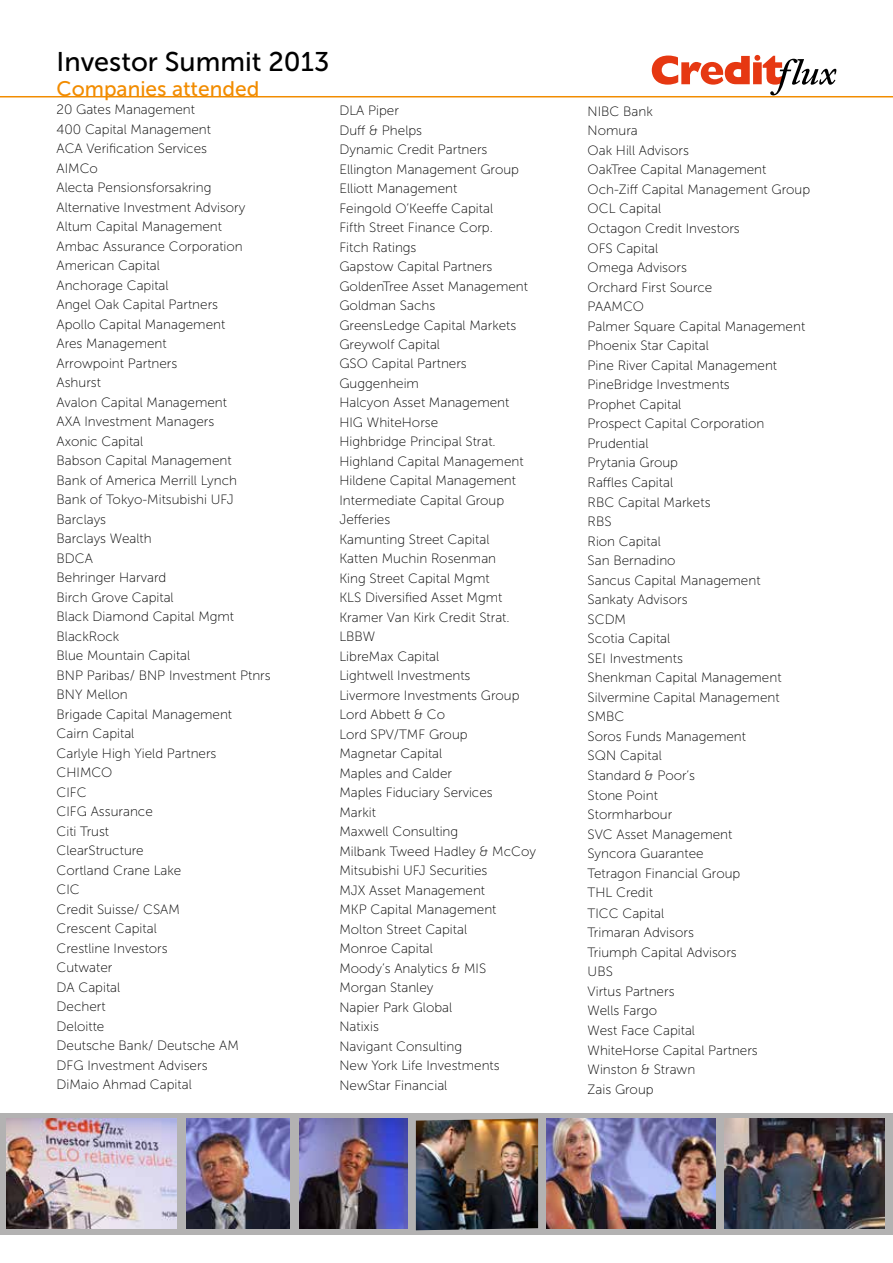
<style>
.page{position:relative;width:893px;height:1263px;background:#fff}
.page>*{position:absolute;margin:0;border:0;box-sizing:border-box;transform-origin:0 0}
.t1{font:27px "Museo Sans 500";color:#000}
.t2{font:21px "Museo Sans 500";color:#f28c00}
.t3{font:13.5px/19.5px "Museo Sans 100";color:#000}
</style>
<div class="page">
<div style="left:0;top:1113px;width:893px;height:121px;background:#b3b2b2"></div>
<img style="left:725px;top:1118px;width:160px;height:110px">
<img style="left:7px;top:1118px;width:170px;height:110px">
<img style="left:187px;top:1118px;width:102px;height:110px">
<img style="left:416px;top:1118px;width:122px;height:112px">
<img style="left:299px;top:1118px;width:108px;height:110px">
<img style="left:546px;top:1118px;width:170px;height:110px">
<svg style="left:652px;top:55px;width:184px;height:40px"></svg>
<hr style="left:0;top:96px;width:893px;height:1px;background:#f28c00">
<h1 class="t1" style="left:57px;top:47px;width:274px">Investor Summit 2013</h1>
<h2 class="t2" style="left:57px;top:78px;width:204px">Companies attended</h2>
<p class="t3" style="left:57px;top:100px;width:216px">20 Gates Management<br>400 Capital Management<br>ACA Verification Services<br>AIMCo<br>Alecta Pensionsforsakring<br>Alternative Investment Advisory<br>Altum Capital Management<br>Ambac Assurance Corporation<br>American Capital<br>Anchorage Capital<br>Angel Oak Capital Partners<br>Apollo Capital Management<br>Ares Management<br>Arrowpoint Partners<br>Ashurst<br>Avalon Capital Management<br>AXA Investment Managers<br>Axonic Capital<br>Babson Capital Management<br>Bank of America Merrill Lynch<br>Bank of Tokyo-Mitsubishi UFJ<br>Barclays<br>Barclays Wealth<br>BDCA<br>Behringer Harvard<br>Birch Grove Capital<br>Black Diamond Capital Mgmt<br>BlackRock<br>Blue Mountain Capital<br>BNP Paribas/ BNP Investment Ptnrs<br>BNY Mellon<br>Brigade Capital Management<br>Cairn Capital<br>Carlyle High Yield Partners<br>CHIMCO<br>CIFC<br>CIFG Assurance<br>Citi Trust<br>ClearStructure<br>Cortland Crane Lake<br>CIC<br>Credit Suisse/ CSAM<br>Crescent Capital<br>Crestline Investors<br>Cutwater<br>DA Capital<br>Dechert<br>Deloitte<br>Deutsche Bank/ Deutsche AM<br>DFG Investment Advisers<br>DiMaio Ahmad Capital</p>
<p class="t3" style="left:339px;top:101px;width:198px">DLA Piper<br>Duff &amp; Phelps<br>Dynamic Credit Partners<br>Ellington Management Group<br>Elliott Management<br>Feingold O’Keeffe Capital<br>Fifth Street Finance Corp.<br>Fitch Ratings<br>Gapstow Capital Partners<br>GoldenTree Asset Management<br>Goldman Sachs<br>GreensLedge Capital Markets<br>Greywolf Capital<br>GSO Capital Partners<br>Guggenheim<br>Halcyon Asset Management<br>HIG WhiteHorse<br>Highbridge Principal Strat.<br>Highland Capital Management<br>Hildene Capital Management<br>Intermediate Capital Group<br>Jefferies<br>Kamunting Street Capital<br>Katten Muchin Rosenman<br>King Street Capital Mgmt<br>KLS Diversified Asset Mgmt<br>Kramer Van Kirk Credit Strat.<br>LBBW<br>LibreMax Capital<br>Lightwell Investments<br>Livermore Investments Group<br>Lord Abbett &amp; Co<br>Lord SPV/TMF Group<br>Magnetar Capital<br>Maples and Calder<br>Maples Fiduciary Services<br>Markit<br>Maxwell Consulting<br>Milbank Tweed Hadley &amp; McCoy<br>Mitsubishi UFJ Securities<br>MJX Asset Management<br>MKP Capital Management<br>Molton Street Capital<br>Monroe Capital<br>Moody’s Analytics &amp; MIS<br>Morgan Stanley<br>Napier Park Global<br>Natixis<br>Navigant Consulting<br>New York Life Investments<br>NewStar Financial</p>
<p class="t3" style="left:588px;top:102px;width:224px">NIBC Bank<br>Nomura<br>Oak Hill Advisors<br>OakTree Capital Management<br>Och-Ziff Capital Management Group<br>OCL Capital<br>Octagon Credit Investors<br>OFS Capital<br>Omega Advisors<br>Orchard First Source<br>PAAMCO<br>Palmer Square Capital Management<br>Phoenix Star Capital<br>Pine River Capital Management<br>PineBridge Investments<br>Prophet Capital<br>Prospect Capital Corporation<br>Prudential<br>Prytania Group<br>Raffles Capital<br>RBC Capital Markets<br>RBS<br>Rion Capital<br>San Bernadino<br>Sancus Capital Management<br>Sankaty Advisors<br>SCDM<br>Scotia Capital<br>SEI Investments<br>Shenkman Capital Management<br>Silvermine Capital Management<br>SMBC<br>Soros Funds Management<br>SQN Capital<br>Standard &amp; Poor’s<br>Stone Point<br>Stormharbour<br>SVC Asset Management<br>Syncora Guarantee<br>Tetragon Financial Group<br>THL Credit<br>TICC Capital<br>Trimaran Advisors<br>Triumph Capital Advisors<br>UBS<br>Virtus Partners<br>Wells Fargo<br>West Face Capital<br>WhiteHorse Capital Partners<br>Winston &amp; Strawn<br>Zais Group</p>
</div>
